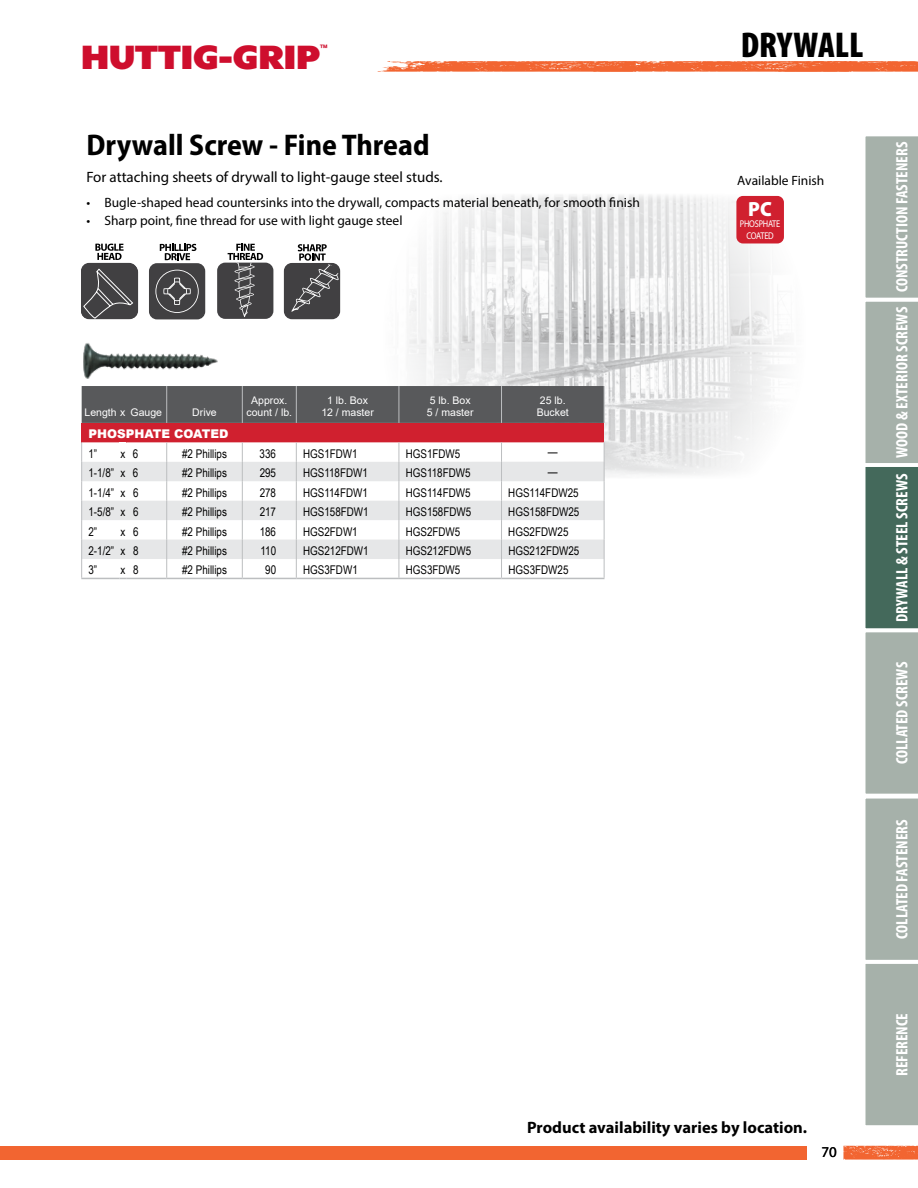
<style>
.page{position:relative;width:918px;height:1188px;background:#fff}
.page>*{position:absolute;margin:0;border:0;box-sizing:border-box;transform-origin:0 0}
.t1{font:900 condensed 36px "Myriad Pro";color:#000}
.t2{font:33px "Granby Elephant BQ";color:#ce0e2d}
.t3{font:700 semi-condensed 30px "Myriad Pro";color:#000}
.t4{font:900 20.55px "Myriad Pro";color:#fff;scale:.95 1}
.t5{font:700 condensed 16.5px "Myriad Pro";color:#fff}
.t6{font:700 16.5px "Myriad Pro";color:#000}
.t7{font:15px "Myriad Pro";color:#000}
.t8{font:13.5px "Myriad Pro";color:#000}
.t9{font:12px "Arial Narrow";color:#000}
.t10{font:900 12px "Arial";color:#fff}
.t11{font:10.5px/12.6px "Arial";color:#fff;text-align:center}
.t12{font:10.5px "Granby Elephant BQ";color:#ce0e2d}
.t13{font:9.75px/11.7px "Myriad Pro";letter-spacing:-.03em;color:#fff;text-align:center;scale:.85 1}
</style>
<div class="page">
<svg style="left:843px;top:1146px;width:75px;height:14px"></svg>
<svg style="left:377px;top:61px;width:541px;height:11px;background:#f3774a"></svg>
<svg style="left:865px;top:136px;width:53px;height:990px;background:#99a79f"></svg>
<div style="left:0;top:1146px;width:807px;height:14px;background:#f26531"></div>
<img style="left:408px;top:195px;width:381px;height:280px">
<div style="left:82px;top:386px;width:522px;height:37px;background:#58595b"></div>
<div style="left:82px;top:423px;width:522px;height:19px;background:#d0202f"></div>
<svg style="left:82px;top:442px;width:522px;height:136px"></svg>
<div style="left:119px;top:442px;width:7px;height:20px;background:#fff"></div>
<svg style="left:82px;top:462px;width:522px;height:97px;fill:#e6e7e8"></svg>
<hr style="left:166px;top:386px;width:1px;height:37px;background:#bcbec0">
<hr style="left:242px;top:386px;width:1px;height:37px;background:#bcbec0">
<hr style="left:296px;top:386px;width:1px;height:37px;background:#bcbec0">
<hr style="left:399px;top:386px;width:1px;height:37px;background:#bcbec0">
<hr style="left:501px;top:386px;width:1px;height:37px;background:#bcbec0">
<hr style="left:604px;top:386px;width:1px;height:37px;background:#bcbec0">
<svg style="left:81px;top:442px;width:1px;height:136px"></svg>
<svg style="left:166px;top:442px;width:1px;height:136px"></svg>
<svg style="left:242px;top:442px;width:1px;height:136px"></svg>
<svg style="left:296px;top:442px;width:1px;height:136px"></svg>
<svg style="left:399px;top:442px;width:1px;height:136px"></svg>
<svg style="left:501px;top:442px;width:1px;height:136px"></svg>
<svg style="left:604px;top:442px;width:1px;height:136px"></svg>
<hr style="left:81px;top:578px;width:38px;height:1px;background:#bcbec0">
<hr style="left:126px;top:578px;width:41px;height:1px;background:#bcbec0">
<hr style="left:167px;top:578px;width:75px;height:1px;background:#bcbec0">
<hr style="left:242px;top:578px;width:54px;height:1px;background:#bcbec0">
<hr style="left:296px;top:578px;width:103px;height:1px;background:#bcbec0">
<hr style="left:399px;top:578px;width:103px;height:1px;background:#bcbec0">
<hr style="left:502px;top:578px;width:103px;height:1px;background:#bcbec0">
<div style="left:217px;top:263px;width:56px;height:56px;background:#414042;border-radius:8px"></div>
<svg style="left:226px;top:244px;width:38px;height:73px"></svg>
<div style="left:284px;top:263px;width:56px;height:56px;background:#414042;border-radius:8px"></div>
<svg style="left:291px;top:244px;width:48px;height:68px"></svg>
<svg style="left:95px;top:244px;width:29px;height:16px"></svg>
<div style="left:81px;top:264px;width:57px;height:55px;background:#414042;border-radius:8px"></div>
<svg style="left:83px;top:268px;width:50px;height:51px"></svg>
<div style="left:149px;top:263px;width:56px;height:56px;background:#414042;border-radius:8px"></div>
<svg style="left:155px;top:270px;width:44px;height:43px"></svg>
<svg style="left:160px;top:244px;width:36px;height:16px"></svg>
<img style="left:83px;top:343px;width:135px;height:36px">
<div style="left:736px;top:196px;width:48px;height:47px;background:#d0202f;border-radius:7px"></div>
<h2 class="t2" style="left:81px;top:36px;width:241px">HUTTIG-GRIP</h2>
<p class="t12" style="left:320px;top:42px;width:9px">™</p>
<h3 class="t3" style="left:86px;top:125px;width:345px">Drywall Screw - Fine Thread</h3>
<p class="t7" style="left:86px;top:168px;width:358px">For attaching sheets of drywall to light-gauge steel studs.</p>
<p class="t8" style="left:86px;top:194px;width:555px">• Bugle-shaped head countersinks into the drywall, compacts material beneath, for smooth finish</p>
<p class="t8" style="left:86px;top:212px;width:318px">• Sharp point, fine thread for use with light gauge steel</p>
<p class="t11" style="left:85px;top:406px;width:79px">Length x Gauge</p>
<p class="t11" style="left:192px;top:406px;width:26px">Drive</p>
<p class="t11" style="left:247px;top:394px;width:47px">Approx. count / lb.</p>
<p class="t11" style="left:321px;top:394px;width:54px">1 lb. Box<br>12 / master</p>
<p class="t11" style="left:427px;top:394px;width:48px;text-align:left">5 lb. Box<br>5 / master</p>
<p class="t11" style="left:537px;top:394px;width:34px">25 lb.<br>Bucket</p>
<p class="t10" style="left:88px;top:425px;width:141px">PHOSPHATE COATED</p>
<p class="t9" style="left:88px;top:445px;width:10px">1”</p>
<p class="t9" style="left:120px;top:445px;width:20px">x 6</p>
<p class="t9" style="left:182px;top:445px;width:46px">#2 Phillips</p>
<p class="t9" style="left:260px;top:445px;width:18px">336</p>
<p class="t9" style="left:303px;top:445px;width:56px">HGS1FDW1</p>
<p class="t9" style="left:406px;top:445px;width:56px">HGS1FDW5</p>
<p class="t9" style="left:548px;top:443px;width:11px">—</p>
<p class="t9" style="left:88px;top:464px;width:52px">1-1/8” x 6</p>
<p class="t9" style="left:182px;top:464px;width:46px">#2 Phillips</p>
<p class="t9" style="left:260px;top:464px;width:18px">295</p>
<p class="t9" style="left:303px;top:464px;width:66px">HGS118FDW1</p>
<p class="t9" style="left:406px;top:464px;width:66px">HGS118FDW5</p>
<p class="t9" style="left:548px;top:463px;width:11px">—</p>
<p class="t9" style="left:88px;top:484px;width:52px">1-1/4” x 6</p>
<p class="t9" style="left:182px;top:484px;width:46px">#2 Phillips</p>
<p class="t9" style="left:260px;top:484px;width:18px">278</p>
<p class="t9" style="left:303px;top:484px;width:66px">HGS114FDW1</p>
<p class="t9" style="left:406px;top:484px;width:66px">HGS114FDW5</p>
<p class="t9" style="left:508px;top:484px;width:72px">HGS114FDW25</p>
<p class="t9" style="left:88px;top:503px;width:52px">1-5/8” x 6</p>
<p class="t9" style="left:182px;top:503px;width:46px">#2 Phillips</p>
<p class="t9" style="left:260px;top:503px;width:18px">217</p>
<p class="t9" style="left:303px;top:503px;width:67px">HGS158FDW1</p>
<p class="t9" style="left:406px;top:503px;width:67px">HGS158FDW5</p>
<p class="t9" style="left:508px;top:503px;width:73px">HGS158FDW25</p>
<p class="t9" style="left:88px;top:523px;width:10px">2”</p>
<p class="t9" style="left:120px;top:523px;width:20px">x 6</p>
<p class="t9" style="left:182px;top:523px;width:46px">#2 Phillips</p>
<p class="t9" style="left:260px;top:523px;width:18px">186</p>
<p class="t9" style="left:303px;top:523px;width:56px">HGS2FDW1</p>
<p class="t9" style="left:406px;top:523px;width:56px">HGS2FDW5</p>
<p class="t9" style="left:508px;top:523px;width:62px">HGS2FDW25</p>
<p class="t9" style="left:88px;top:542px;width:52px">2-1/2” x 8</p>
<p class="t9" style="left:182px;top:542px;width:46px">#2 Phillips</p>
<p class="t9" style="left:260px;top:542px;width:17px">110</p>
<p class="t9" style="left:303px;top:542px;width:67px">HGS212FDW1</p>
<p class="t9" style="left:406px;top:542px;width:67px">HGS212FDW5</p>
<p class="t9" style="left:508px;top:542px;width:73px">HGS212FDW25</p>
<p class="t9" style="left:88px;top:561px;width:10px">3”</p>
<p class="t9" style="left:120px;top:561px;width:20px">x 8</p>
<p class="t9" style="left:182px;top:561px;width:46px">#2 Phillips</p>
<p class="t9" style="left:265px;top:561px;width:12px">90</p>
<p class="t9" style="left:303px;top:561px;width:56px">HGS3FDW1</p>
<p class="t9" style="left:406px;top:561px;width:56px">HGS3FDW5</p>
<p class="t9" style="left:508px;top:561px;width:62px">HGS3FDW25</p>
<h1 class="t1" style="left:741px;top:22px;width:124px">DRYWALL</h1>
<p class="t8" style="left:737px;top:173px;width:89px">Available Finish</p>
<h3 class="t4" style="left:748px;top:197px;width:26px">PC</h3>
<p class="t13" style="left:740px;top:218px;width:49px">PHOSPHATE<br>COATED</p>
<h3 class="t6" style="left:527px;top:1118px;width:282px">Product availability varies by location.</h3>
<p class="t7" style="left:822px;top:1143px;width:17px">70</p>
<h3 class="t5" style="left:892px;top:292px;width:152px;rotate:-90deg">CONSTRUCTION FASTENERS</h3>
<h3 class="t5" style="left:892px;top:458px;width:152px;rotate:-90deg">WOOD &amp; EXTERIOR SCREWS</h3>
<h3 class="t5" style="left:892px;top:622px;width:150px;rotate:-90deg">DRYWALL &amp; STEEL SCREWS</h3>
<h3 class="t5" style="left:892px;top:764px;width:104px;rotate:-90deg">COLLATED SCREWS</h3>
<h3 class="t5" style="left:892px;top:939px;width:121px;rotate:-90deg">COLLATED FASTENERS</h3>
<h3 class="t5" style="left:892px;top:1076px;width:65px;rotate:-90deg">REFERENCE</h3>
</div>
